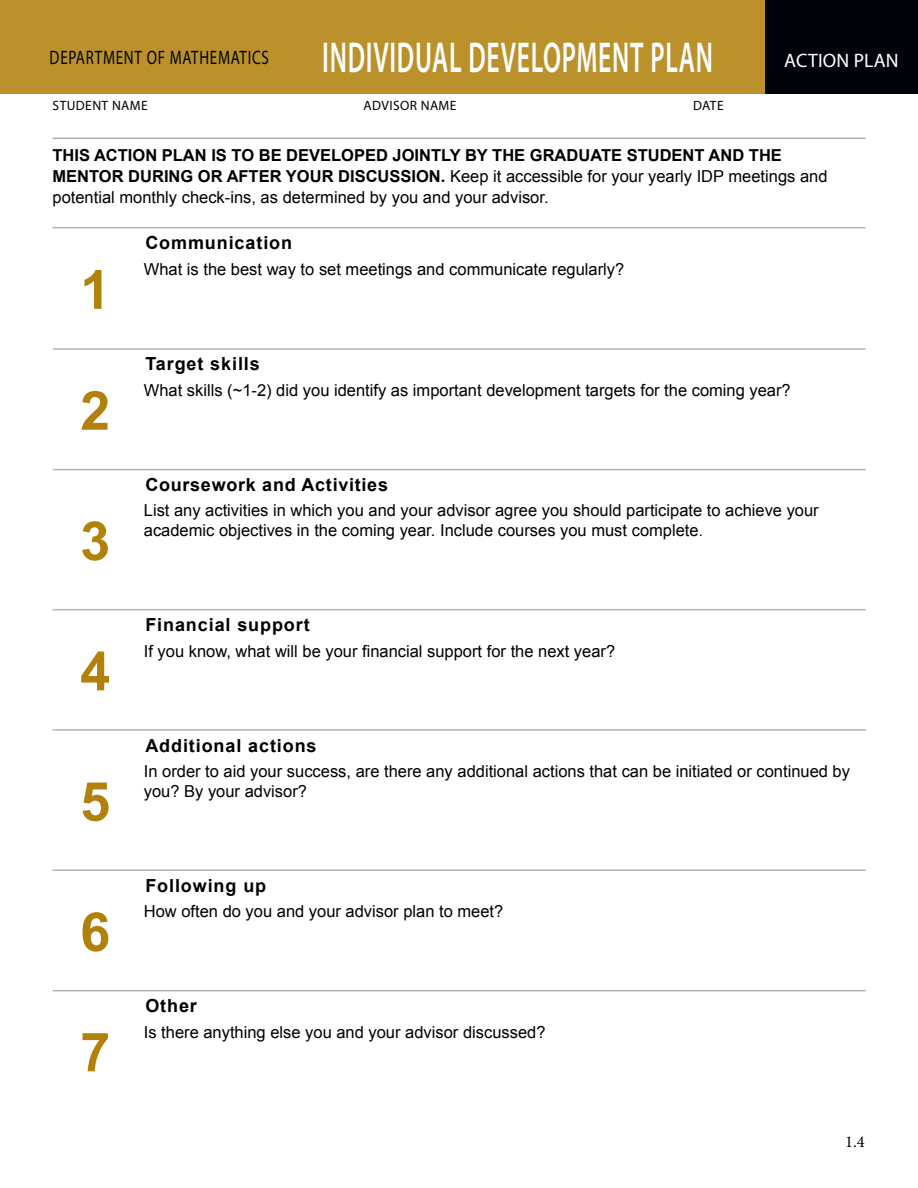
<style>
.page{position:relative;width:918px;height:1188px;background:#fff}
.page>*{position:absolute;margin:0;border:0;box-sizing:border-box;transform-origin:0 0}
.t1{font:700 54px "Arial";color:#b1810b}
.t2{font:600 43.35px "Myriad Pro";letter-spacing:.03em;color:#fff;scale:.59 1}
.t3{font:19.5px "Myriad Pro";letter-spacing:.05em;color:#000309;scale:.77 1}
.t4{font:19.5px "Myriad Pro";letter-spacing:.01em;color:#fff}
.t5{font:700 18px "Arial";letter-spacing:.05em;color:#000}
.t6{font:16.5px/21px "Arial";color:#000}
.t7{font:16.5px "Minion Pro";color:#000}
.t8{font:13.5px "Myriad Pro";letter-spacing:.03em;color:#000}
.s1{font-weight:700}
.s2{font-size:15px}
</style>
<div class="page">
<div style="left:0;top:0;width:918px;height:94px;background:#bb912b"></div>
<div style="left:765px;top:0;width:153px;height:94px;background:#000309"></div>
<hr style="left:53px;top:138px;width:812px;height:1px;background:#86888a">
<hr style="left:53px;top:227px;width:812px;height:1px;background:#b1b4b6">
<hr style="left:53px;top:469px;width:813px;height:1px;background:#b1b4b6">
<hr style="left:53px;top:609px;width:813px;height:1px;background:#b1b4b6">
<hr style="left:53px;top:729px;width:813px;height:2px;background:#b1b4b6">
<hr style="left:53px;top:990px;width:813px;height:1px;background:#b1b4b6">
<hr style="left:53px;top:348px;width:813px;height:2px;background:#b1b4b6">
<hr style="left:53px;top:870px;width:813px;height:1px;background:#b1b4b6">
<p class="t3" style="left:50px;top:45px;width:286px">DEPARTMENT OF MATHEMATICS</p>
<h2 class="t2" style="left:322px;top:30px;width:664px">INDIVIDUAL DEVELOPMENT PLAN</h2>
<p class="t4" style="left:784px;top:49px;width:116px">ACTIO PLAN</p>
<p class="t4" style="left:798px;top:48px;width:83px">TRAINING</p>
<p class="t8" style="left:53px;top:97px;width:97px">STUDENT NAME</p>
<p class="t8" style="left:363px;top:97px;width:95px">ADVISOR NAME</p>
<p class="t8" style="left:693px;top:97px;width:32px">DATE</p>
<p class="t6" style="left:52px;top:145px;width:777px"><span class="s1">THIS ACTION PLAN IS TO BE DEVELOPED JOINTLY BY THE GRADUATE STUDENT AND THE<br>MENTOR DURING OR AFTER YOUR DISCUSSION.</span> Keep it accessible for your yearly IDP meetings and potential monthly check-ins, as determined by you and your advisor.</p>
<h1 class="t1" style="left:80px;top:254px;width:32px">1</h1>
<h1 class="t1" style="left:80px;top:375px;width:32px">2</h1>
<h1 class="t1" style="left:80px;top:505px;width:32px">3</h1>
<h1 class="t1" style="left:80px;top:635px;width:32px">4</h1>
<h1 class="t1" style="left:80px;top:766px;width:32px">5</h1>
<h1 class="t1" style="left:80px;top:896px;width:32px">6</h1>
<h1 class="t1" style="left:80px;top:1016px;width:32px">7</h1>
<p class="t5" style="left:145px;top:231px;width:148px">Communication</p>
<p class="t6" style="left:144px;top:258px;width:482px">What is the best way to set meetings and communicate regularly?</p>
<p class="t5" style="left:145px;top:352px;width:116px">Target skills</p>
<p class="t6" style="left:144px;top:380px;width:648px">What skills (~1-2) did you identify as important development targets for the coming year?</p>
<p class="t5" style="left:145px;top:473px;width:244px">Coursework and Activities</p>
<p class="t6" style="left:144px;top:501px;width:676px;line-height:19.8px">List any activities in which you and your advisor agree you should participate to achieve your academic objectives in the coming year. Include courses you must complete<span class="s2">.</span></p>
<p class="t5" style="left:145px;top:613px;width:166px">Financial support</p>
<p class="t6" style="left:144px;top:640px;width:473px">If you know, what will be your financial support for the next year?</p>
<p class="t5" style="left:145px;top:733px;width:173px">Additional actions</p>
<p class="t6" style="left:144px;top:761px;width:708px;line-height:19.8px">In order to aid your success, are there any additional actions that can be initiated or continued by you? By your advisor?</p>
<p class="t5" style="left:145px;top:873px;width:122px">Following up</p>
<p class="t6" style="left:144px;top:901px;width:361px">How often do you and your advisor plan to meet?</p>
<p class="t5" style="left:145px;top:994px;width:53px">Other</p>
<p class="t6" style="left:144px;top:1022px;width:403px">Is there anything else you and your advisor discussed?</p>
<p class="t7" style="left:845px;top:1131px;width:21px">1.4</p>
</div>
